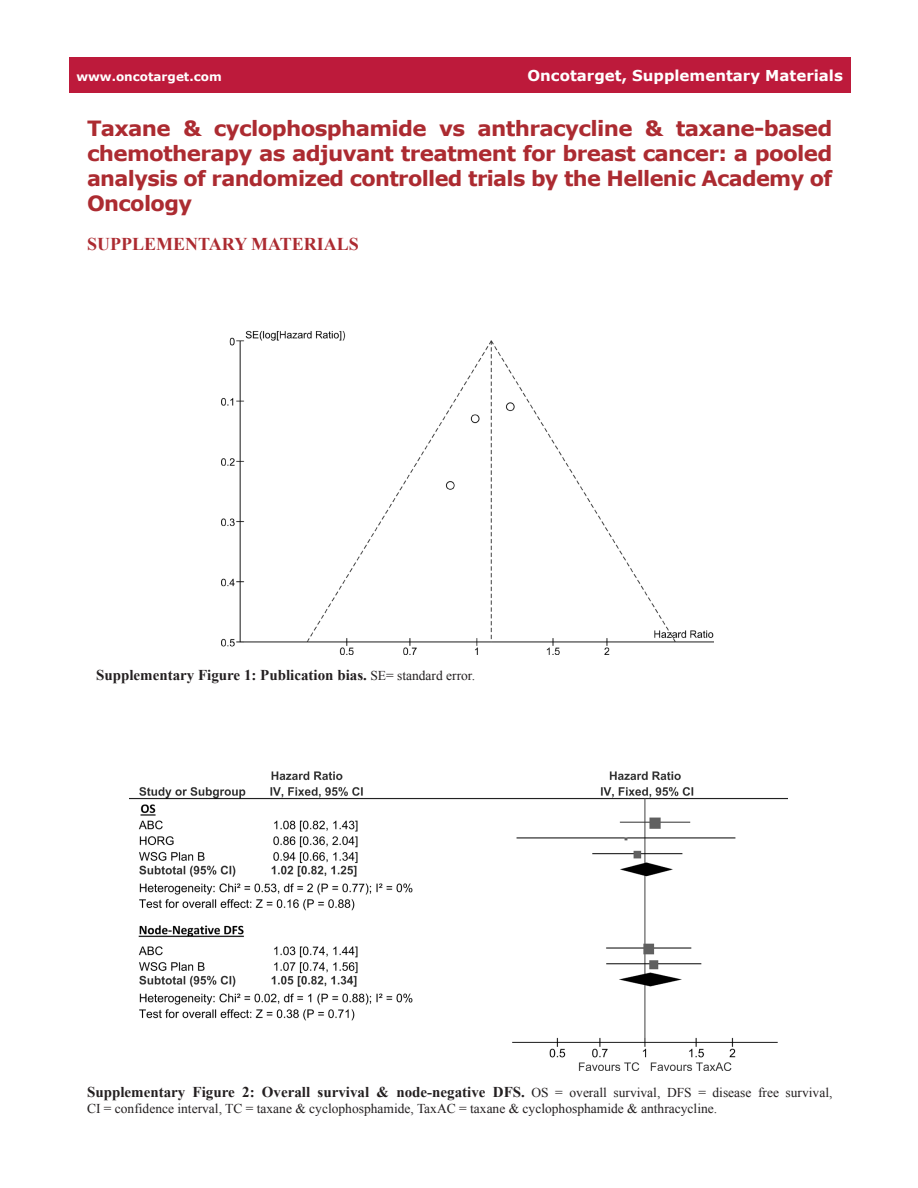
<style>
.page{position:relative;width:918px;height:1188px;background:#fff}
.page>*{position:absolute;margin:0;border:0;box-sizing:border-box;transform-origin:0 0}
.t1{font:700 21px/25.2px "Verdana";letter-spacing:-.03em;color:#ac2b31;text-align:justify}
.Heading{font:700 18px "Times New Roman";color:#ac2b31}
.Figuretrx{font:700 15px "Times New Roman";color:#231f20}
.t2{font:700 15px "Verdana";color:#fff}
.Figuretrx-2{font:13.5px "Times New Roman";color:#231f20}
.t3{font:700 12px "Verdana";color:#fff}
.s1{font-weight:400;font-size:13.5px}
</style>
<div class="page">
<div style="left:69px;top:57px;width:781px;height:36px;background:#bd1a3b"></div>
<img style="left:222px;top:330px;width:491px;height:325px">
<img style="left:129px;top:771px;width:659px;height:300px">
<p class="t3" style="left:76px;top:68px;width:147px">www.oncotarget.com</p>
<p class="t2" style="left:528px;top:65px;width:317px">Oncotarget, Supplementary Materials</p>
<p class="t1" style="left:87px;top:115px;width:747px">Taxane &amp; cyclophosphamide vs anthracycline &amp; taxane-based chemotherapy as adjuvant treatment for breast cancer: a pooled analysis of randomized controlled trials by the Hellenic Academy of Oncology</p>
<p class="Heading" style="left:87px;top:231px;width:273px">SUPPLEMENTARY MATERIALS</p>
<p class="Figuretrx" style="left:96px;top:665px;width:381px">Supplementary Figure 1: Publication bias. <span class="s1">SE= standard error.</span></p>
<p class="Figuretrx" style="left:87px;top:1081px;width:747px">Supplementary Figure 2: Overall survival &amp; node-negative DFS. <span class="s1">OS = overall survival, DFS = disease free survival,</span></p>
<p class="Figuretrx-2" style="left:87px;top:1099px;width:632px">CI = confidence interval, TC = taxane &amp; cyclophosphamide, TaxAC = taxane &amp; cyclophosphamide &amp; anthracycline.</p>
</div>
